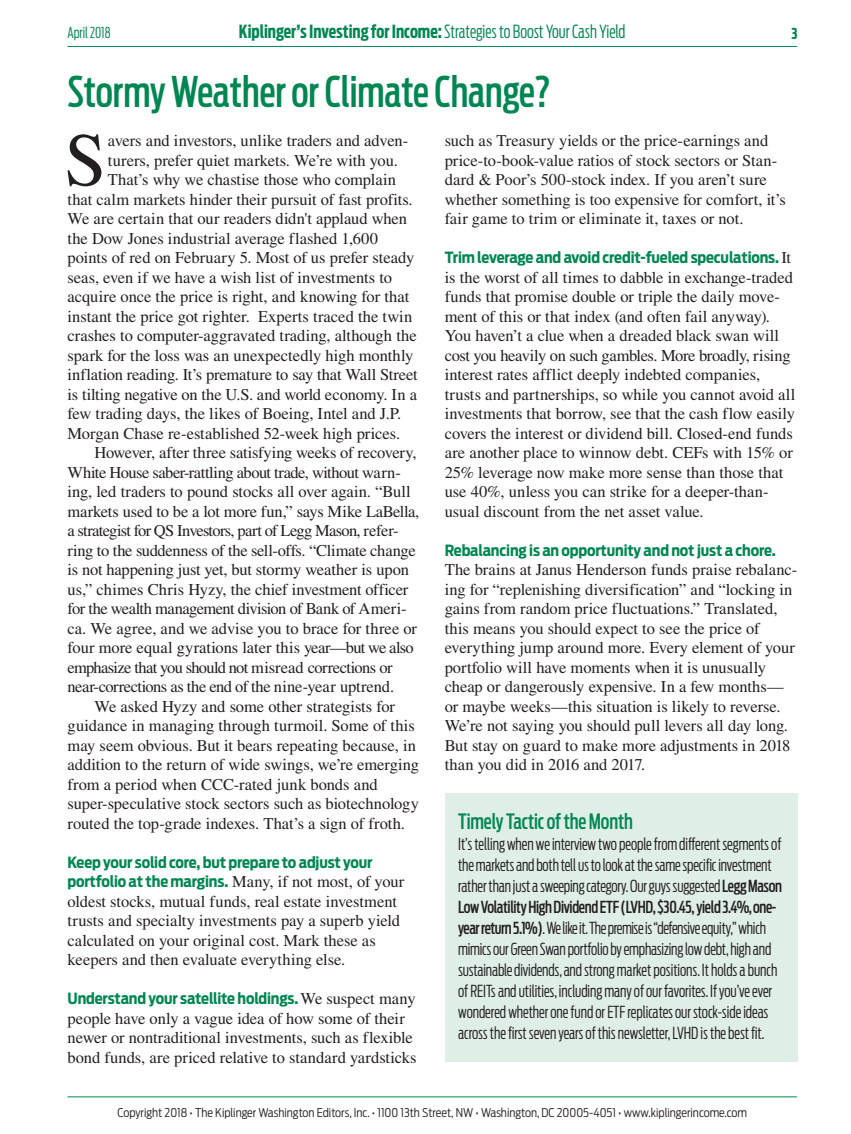
<style>
.page{position:relative;width:851px;height:1134px;background:#fff}
.page>*{position:absolute;margin:0;border:0;box-sizing:border-box;transform-origin:0 0}
.t1{font:75.45px "Times";color:#231f20}
.t2{font:500 42px "Antenna Extra Cond";color:#008751}
.t3{font:500 21px "Antenna Extra Cond";letter-spacing:-.005em;color:#008751}
.t4{font:700 18px "Antenna Extra Cond";color:#008751}
.t5{font:16.5px/19.5px "Times";letter-spacing:-.005em;color:#231f20}
.t6{font:300 16.5px/21px "Antenna Extra Cond";letter-spacing:-.01em;color:#231f20}
.t7{font:16.5px "Times";letter-spacing:-.03em;color:#231f20}
.t8{font:16.5px "Times";letter-spacing:-.04em;color:#231f20}
.t9{font:16.5px "Times";letter-spacing:-.035em;color:#231f20}
.t10{font:700 15.3px/19.5px "Antenna Cond";letter-spacing:-.01em;color:#008751}
.t11{font:300 15px "Antenna Extra Cond";color:#008751}
.t12{font:700 15px "Antenna Extra Cond";color:#008751}
.t13{font:300 12px "Antenna Cond";color:#231f20}
.s1{font-weight:300}
.s2{font-family:"Times";font-weight:400;font-size:16.5px;color:#231f20}
.s3{font-weight:500}
</style>
<div class="page">
<hr style="left:68px;top:1096px;width:728px;height:1px;background:#008751">
<hr style="left:68px;top:46px;width:728px;height:1px;background:#008751">
<div style="left:445px;top:794px;width:352px;height:268px;background:#dfeee7"></div>
<p class="t11" style="left:68px;top:27px;width:44px">April 2018</p>
<p class="t4" style="left:239px;top:24px;width:388px">Kiplinger’s Investing for Income: <span class="s1">Strategies to Boost Your Cash Yield</span></p>
<h2 class="t2" style="left:68px;top:75px;width:485px">Stormy Weather or Climate Change?</h2>
<p class="t12" style="left:791px;top:28px;width:8px">3</p>
<h1 class="t1" style="left:64px;top:133px;width:43px">S</h1>
<p class="t5" style="left:108px;top:133px;width:302px">avers and investors, unlike traders and adven-</p>
<p class="t5" style="left:108px;top:152px;width:292px">turers, prefer quiet markets. We’re with you.</p>
<p class="t5" style="left:108px;top:172px;width:290px">That’s why we chastise those who complain</p>
<p class="t5" style="left:68px;top:191px;width:347px">that calm markets hinder their pursuit of fast profits.</p>
<p class="t5" style="left:68px;top:211px;width:341px">We are certain that our readers didn't applaud when</p>
<p class="t5" style="left:68px;top:230px;width:312px">the Dow Jones industrial average flashed 1,600</p>
<p class="t5" style="left:68px;top:250px;width:348px">points of red on February 5. Most of us prefer steady</p>
<p class="t5" style="left:68px;top:269px;width:326px">seas, even if we have a wish list of investments to</p>
<p class="t5" style="left:68px;top:289px;width:343px">acquire once the price is right, and knowing for that</p>
<p class="t5" style="left:68px;top:308px;width:346px">instant the price got righter. Experts traced the twin</p>
<p class="t5" style="left:68px;top:328px;width:350px">crashes to computer-aggravated trading, although the</p>
<p class="t5" style="left:68px;top:347px;width:347px">spark for the loss was an unexpectedly high monthly</p>
<p class="t5" style="left:68px;top:367px;width:352px">inflation reading. It’s premature to say that Wall Street</p>
<p class="t5" style="left:68px;top:386px;width:351px">is tilting negative on the U.S. and world economy. In a</p>
<p class="t5" style="left:68px;top:406px;width:335px">few trading days, the likes of Boeing, Intel and J.P.</p>
<p class="t5" style="left:68px;top:425px;width:334px">Morgan Chase re-established 52-week high prices.</p>
<p class="t5" style="left:95px;top:445px;width:324px">However, after three satisfying weeks of recovery,</p>
<p class="t7" style="left:68px;top:466px;width:335px">White House saber-rattling about trade, without warn-</p>
<p class="t5" style="left:68px;top:484px;width:345px">ing, led traders to pound stocks all over again. “Bull</p>
<p class="t5" style="left:68px;top:503px;width:353px">markets used to be a lot more fun,” says Mike LaBella,</p>
<p class="t8" style="left:68px;top:525px;width:332px">a strategist for QS Investors, part of Legg Mason, refer-</p>
<p class="t5" style="left:68px;top:542px;width:350px">ring to the suddenness of the sell-offs. “Climate change</p>
<p class="t5" style="left:68px;top:562px;width:343px">is not happening just yet, but stormy weather is upon</p>
<p class="t5" style="left:68px;top:581px;width:342px">us,” chimes Chris Hyzy, the chief investment officer</p>
<p class="t7" style="left:68px;top:603px;width:340px">for the wealth management division of Bank of Ameri-</p>
<p class="t5" style="left:68px;top:620px;width:351px">ca. We agree, and we advise you to brace for three or</p>
<p class="t5" style="left:68px;top:640px;width:348px">four more equal gyrations later this year—but we also</p>
<p class="t9" style="left:68px;top:661px;width:326px">emphasize that you should not misread corrections or</p>
<p class="t5" style="left:68px;top:679px;width:328px">near-corrections as the end of the nine-year uptrend.</p>
<p class="t5" style="left:95px;top:698px;width:302px">We asked Hyzy and some other strategists for</p>
<p class="t5" style="left:68px;top:718px;width:349px">guidance in managing through turmoil. Some of this</p>
<p class="t5" style="left:68px;top:737px;width:350px">may seem obvious. But it bears repeating because, in</p>
<p class="t5" style="left:68px;top:757px;width:353px">addition to the return of wide swings, we’re emerging</p>
<p class="t5" style="left:68px;top:776px;width:312px">from a period when CCC-rated junk bonds and</p>
<p class="t5" style="left:68px;top:796px;width:353px">super-speculative stock sectors such as biotechnology</p>
<p class="t5" style="left:68px;top:815px;width:339px">routed the top-grade indexes. That’s a sign of froth.</p>
<p class="t10" style="left:68px;top:853px;width:338px">Keep your solid core, but prepare to adjust your portfolio at the margins. <span class="s2">Many, if not most, of your</span></p>
<p class="t5" style="left:67px;top:893px;width:334px">oldest stocks, mutual funds, real estate investment trusts and specialty investments pay a superb yield calculated on your original cost. Mark these as keepers and then evaluate everything else.</p>
<p class="t10" style="left:68px;top:990px;width:349px">Understand your satellite holdings. <span class="s2">We suspect many</span></p>
<p class="t5" style="left:67px;top:1010px;width:350px">people have only a vague idea of how some of their newer or nontraditional investments, such as flexible bond funds, are priced relative to standard yardsticks</p>
<p class="t5" style="left:444px;top:133px;width:342px">such as Treasury yields or the price-earnings and price-to-book-value ratios of stock sectors or Stan&shy;dard &amp; Poor’s 500-stock index. If you aren’t sure whether something is too expensive for comfort, it’s fair game to trim or eliminate it, taxes or not.</p>
<p class="t10" style="left:444px;top:249px;width:348px">Trim leverage and avoid credit-fueled speculations. <span class="s2">It</span></p>
<p class="t5" style="left:444px;top:269px;width:352px">is the worst of all times to dabble in exchange-traded funds that promise double or triple the daily move&shy;ment of this or that index (and often fail anyway).<br>You haven’t a clue when a dreaded black swan will cost you heavily on such gambles. More broadly, rising interest rates afflict deeply indebted companies, trusts and partnerships, so while you cannot avoid all investments that borrow, see that the cash flow easily covers the interest or dividend bill. Closed-end funds are another place to winnow debt. CEFs with 15% or 25% leverage now make more sense than those that use 40%, unless you can strike for a deeper-than&shy;usual discount from the net asset value.</p>
<p class="t10" style="left:444px;top:541px;width:332px">Rebalancing is an opportunity and not just a chore.</p>
<p class="t5" style="left:444px;top:562px;width:354px">The brains at Janus Henderson funds praise rebalanc&shy;ing for “replenishing diversification” and “locking in gains from random price fluctuations.” Translated, this means you should expect to see the price of everything jump around more. Every element of your portfolio will have moments when it is unusually cheap or dangerously expensive. In a few months— or maybe weeks—this situation is likely to reverse.<br>We’re not saying you should pull levers all day long.<br>But stay on guard to make more adjustments in 2018 than you did in 2016 and 2017.</p>
<p class="t3" style="left:458px;top:813px;width:176px">Timely Tactic of the Month</p>
<p class="t6" style="left:458px;top:835px;width:325px">It’s telling when we interview two people from different segments of the markets and both tell us to look at the same specific investment rather than just a sweeping category. Our guys suggested <span class="s3">Legg Mason Low Volatility High Dividend ETF (LVHD, $30.45, yield 3.4%, one&shy;year return 5.1%)</span>. We like it. The premise is “defensive equity,” which mimics our Green Swan portfolio by emphasizing low debt, high and sustainable dividends, and strong market positions. It holds a bunch of REITs and utilities, including many of our favorites. If you’ve ever wondered whether one fund or ETF replicates our stock-side ideas across the first seven years of this newsletter, LVHD is the best fit.</p>
<p class="t13" style="left:117px;top:1107px;width:631px">Copyright 2018 • The Kiplinger Washington Editors, Inc. • 1100 13th Street, NW • Washington, DC 20005-4051 • www.kiplingerincome.com</p>
</div>
